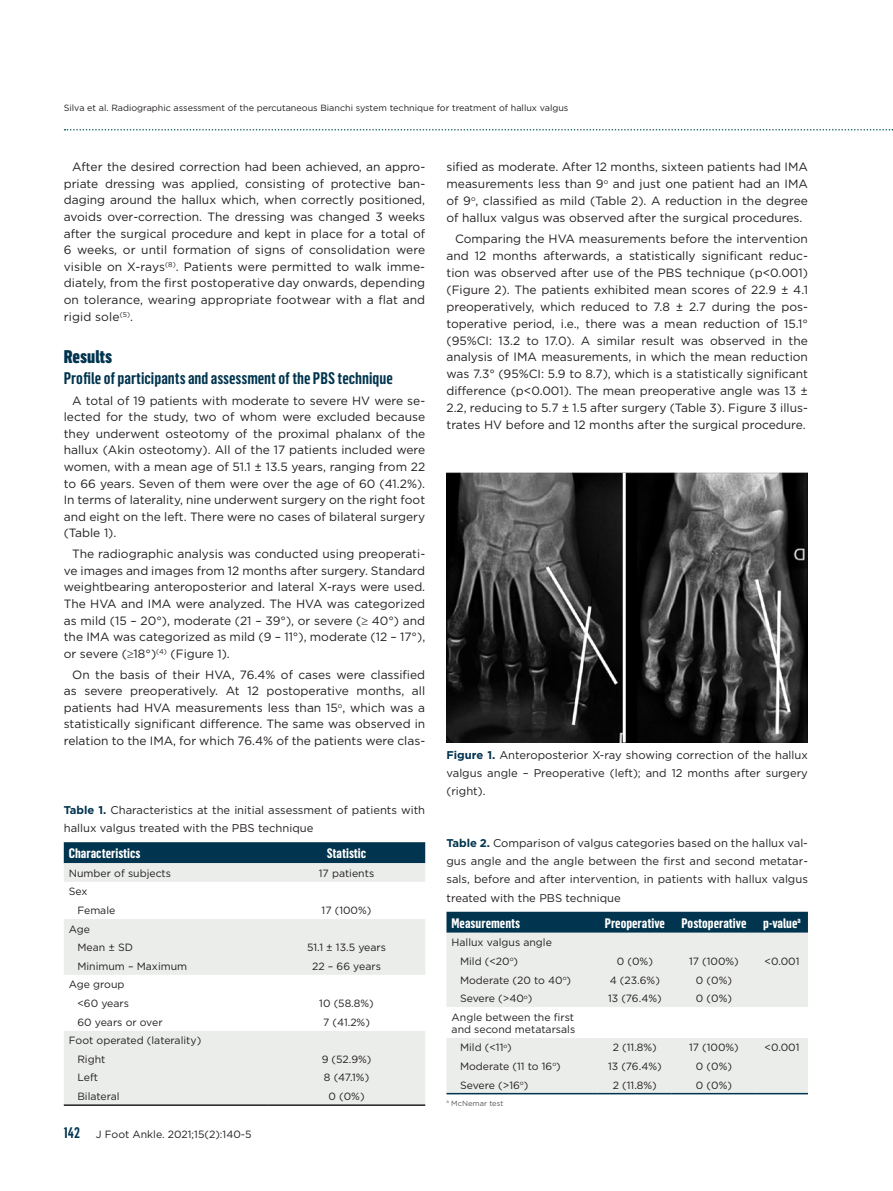
<style>
.page{position:relative;width:893px;height:1191px;background:#fff}
.page>*{position:absolute;margin:0;border:0;box-sizing:border-box;transform-origin:0 0}
.t1{font:900 18px "Flama Cond";color:#01344e}
.t2{font:600 16.5px "Flama Cond";color:#01344e}
.t3{font:700 13.5px "Flama Cond";color:#fff}
.t4{font:12px/16.6px "Gotham";color:#231f20;text-align:justify}
.t5{font:11.25px/18px "Gotham";color:#231f20;text-align:justify}
.t6{font:10.5px/18.6px "Gotham";color:#231f20}
.t7{font:9px "Gotham";color:#231f20}
.t8{font:7.5px "Gotham";color:#57585a}
.s1{font-weight:700;color:#01344e}
.s2{font-family:"Flama Cond";font-weight:600;font-size:15px;color:#01344e}
</style>
<div class="page">
<svg style="left:65px;top:129px;width:828px;height:1px"></svg>
<div style="left:64px;top:842px;width:361px;height:21px;background:#01344e"></div>
<div style="left:64px;top:863px;width:361px;height:241px;background:#eaedea"></div>
<svg style="left:64px;top:882px;width:361px;height:148px"></svg>
<hr style="left:64px;top:1104px;width:204px;height:2px;background:#231f20">
<hr style="left:268px;top:1104px;width:157px;height:2px;background:#231f20">
<div style="left:446px;top:911px;width:362px;height:21px;background:#01344e"></div>
<div style="left:446px;top:932px;width:362px;height:161px;background:#eaedea"></div>
<svg style="left:446px;top:1007px;width:362px;height:30px"></svg>
<hr style="left:446px;top:1093px;width:152px;height:1px;background:#01344e">
<hr style="left:598px;top:1093px;width:74px;height:1px;background:#01344e">
<hr style="left:672px;top:1093px;width:84px;height:1px;background:#01344e">
<hr style="left:756px;top:1093px;width:52px;height:1px;background:#01344e">
<img style="left:446px;top:473px;width:362px;height:269px">
<hr style="left:623px;top:473px;width:3px;height:269px;background:#fff">
<p class="t7" style="left:64px;top:102px;width:506px">Silva et al. Radiographic assessment of the percutaneous Bianchi system technique for treatment of hallux valgus</p>
<p class="t4" style="left:64px;top:158px;width:363px;text-indent:9px">After the desired correction had been achieved, an appro&shy;priate dressing was applied, consisting of protective ban&shy;daging around the hallux which, when correctly positioned, avoids over-correction. The dressing was changed 3 weeks after the surgical procedure and kept in place for a total of 6 weeks, or until formation of signs of consolidation were visible on X-rays<sup>(8)</sup>. Patients were permitted to walk imme&shy;diately, from the first postoperative day onwards, depending on tolerance, wearing appropriate footwear with a flat and rigid sole<sup>(5)</sup>.</p>
<h1 class="t1" style="left:64px;top:343px;width:50px">Results</h1>
<h2 class="t2" style="left:64px;top:365px;width:331px">Profile of participants and assessment of the PBS technique</h2>
<p class="t4" style="left:64px;top:392px;width:363px;text-indent:9px">A total of 19 patients with moderate to severe HV were se&shy;lected for the study, two of whom were excluded because they underwent osteotomy of the proximal phalanx of the hallux (Akin osteotomy). All of the 17 patients included were women, with a mean age of 51.1 ± 13.5 years, ranging from 22 to 66 years. Seven of them were over the age of 60 (41.2%).<br>In terms of laterality, nine underwent surgery on the right foot and eight on the left. There were no cases of bilateral surgery (Table 1).</p>
<p class="t4" style="left:64px;top:545px;width:363px;text-indent:9px">The radiographic analysis was conducted using preoperati&shy;ve images and images from 12 months after surgery. Standard weightbearing anteroposterior and lateral X-rays were used.<br>The HVA and IMA were analyzed. The HVA was categorized as mild (15 – 20°), moderate (21 – 39°), or severe (≥ 40°) and the IMA was categorized as mild (9 – 11°), moderate (12 – 17°), or severe (≥18°)<sup>(4)</sup> (Figure 1).</p>
<p class="t4" style="left:64px;top:666px;width:363px;text-indent:9px">On the basis of their HVA, 76.4% of cases were classified as severe preoperatively. At 12 postoperative months, all patients had HVA measurements less than 15<sup>o</sup>, which was a statistically significant difference. The same was observed in relation to the IMA, for which 76.4% of the patients were clas-</p>
<p class="t5" style="left:64px;top:800px;width:363px"><span class="s1">Table 1.</span> Characteristics at the initial assessment of patients with hallux valgus treated with the PBS technique</p>
<p class="t3" style="left:69px;top:843px;width:73px">Characteristics</p>
<p class="t3" style="left:327px;top:843px;width:41px">Statistic</p>
<p class="t6" style="left:69px;top:863px;width:104px">Number of subjects</p>
<p class="t6" style="left:319px;top:863px;width:57px">17 patients</p>
<p class="t6" style="left:77px;top:882px;width:39px;text-indent:-9px">Sex<br>Female</p>
<p class="t6" style="left:322px;top:900px;width:51px">17 (100%)</p>
<p class="t6" style="left:77px;top:919px;width:57px;text-indent:-9px">Age<br>Mean ± SD</p>
<p class="t6" style="left:307px;top:938px;width:80px">51.1 ± 13.5 years</p>
<p class="t6" style="left:77px;top:956px;width:111px">Minimum – Maximum</p>
<p class="t6" style="left:312px;top:956px;width:70px">22 – 66 years</p>
<p class="t6" style="left:77px;top:975px;width:53px;text-indent:-9px">Age group &lt;60 years</p>
<p class="t6" style="left:319px;top:993px;width:56px">10 (58.8%)</p>
<p class="t6" style="left:77px;top:1012px;width:87px">60 years or over</p>
<p class="t6" style="left:323px;top:1012px;width:48px">7 (41.2%)</p>
<p class="t6" style="left:77px;top:1031px;width:125px;text-indent:-9px">Foot operated (laterality)<br>Right</p>
<p class="t6" style="left:322px;top:1049px;width:51px">9 (52.9%)</p>
<p class="t6" style="left:77px;top:1068px;width:22px">Left</p>
<p class="t6" style="left:324px;top:1068px;width:47px">8 (47.1%)</p>
<p class="t6" style="left:77px;top:1086px;width:44px">Bilateral</p>
<p class="t6" style="left:329px;top:1086px;width:38px">0 (0%)</p>
<p class="t6" style="left:64px;top:1124px;width:189px"><span class="s2">142</span> J Foot Ankle. 2021;15(2):140-5</p>
<p class="t4" style="left:446px;top:158px;width:363px">sified as moderate. After 12 months, sixteen patients had IMA measurements less than 9<sup>o</sup> and just one patient had an IMA of 9<sup>o</sup>, classified as mild (Table 2). A reduction in the degree of hallux valgus was observed after the surgical procedures.</p>
<p class="t4" style="left:446px;top:230px;width:363px;text-indent:9px">Comparing the HVA measurements before the intervention and 12 months afterwards, a statistically significant reduc&shy;tion was observed after use of the PBS technique (p&lt;0.001) (Figure 2). The patients exhibited mean scores of 22.9 ± 4.1 preoperatively, which reduced to 7.8 ± 2.7 during the pos&shy;toperative period, i.e., there was a mean reduction of 15.1° (95%CI: 13.2 to 17.0). A similar result was observed in the analysis of IMA measurements, in which the mean reduction was 7.3° (95%CI: 5.9 to 8.7), which is a statistically significant difference (p&lt;0.001). The mean preoperative angle was 13 ± 2.2, reducing to 5.7 ± 1.5 after surgery (Table 3). Figure 3 illus&shy;trates HV before and 12 months after the surgical procedure.</p>
<p class="t5" style="left:446px;top:745px;width:363px"><span class="s1">Figure 1.</span> Anteroposterior X-ray showing correction of the hallux valgus angle – Preoperative (left); and 12 months after surgery (right).</p>
<p class="t5" style="left:446px;top:834px;width:363px"><span class="s1">Table 2.</span> Comparison of valgus categories based on the hallux val&shy;gus angle and the angle between the first and second metatar&shy;sals, before and after intervention, in patients with hallux valgus treated with the PBS technique</p>
<p class="t3" style="left:452px;top:912px;width:70px">Measurements</p>
<p class="t3" style="left:605px;top:912px;width:143px">Preoperative Postoperative</p>
<p class="t3" style="left:763px;top:912px;width:39px">p-value<sup>a</sup></p>
<p class="t6" style="left:460px;top:933px;width:93px;text-indent:-9px">Hallux valgus angle<br>Mild (&lt;20<sup>o</sup>)</p>
<p class="t6" style="left:617px;top:951px;width:38px">0 (0%)</p>
<p class="t6" style="left:689px;top:951px;width:51px">17 (100%)</p>
<p class="t6" style="left:764px;top:951px;width:36px">&lt;0.001</p>
<p class="t6" style="left:460px;top:970px;width:112px">Moderate (20 to 40<sup>o</sup>)</p>
<p class="t6" style="left:610px;top:970px;width:52px">4 (23.6%)</p>
<p class="t6" style="left:696px;top:970px;width:38px">0 (0%)</p>
<p class="t6" style="left:460px;top:989px;width:74px">Severe (&gt;40<sup>o</sup>)</p>
<p class="t6" style="left:608px;top:988px;width:55px">13 (76.4%)</p>
<p class="t6" style="left:696px;top:988px;width:38px">0 (0%)</p>
<p class="t6" style="left:452px;top:1010px;width:125px;line-height:12px">Angle between the first and second metatarsals</p>
<p class="t6" style="left:460px;top:1038px;width:53px">Mild (&lt;11<sup>o</sup>)</p>
<p class="t6" style="left:613px;top:1038px;width:46px">2 (11.8%)</p>
<p class="t6" style="left:689px;top:1038px;width:51px">17 (100%)</p>
<p class="t6" style="left:764px;top:1038px;width:36px">&lt;0.001</p>
<p class="t6" style="left:460px;top:1056px;width:102px">Moderate (11 to 16<sup>o</sup>)</p>
<p class="t6" style="left:608px;top:1056px;width:55px">13 (76.4%)</p>
<p class="t6" style="left:696px;top:1056px;width:38px">0 (0%)</p>
<p class="t6" style="left:460px;top:1075px;width:70px">Severe (&gt;16<sup>o</sup>)</p>
<p class="t6" style="left:613px;top:1075px;width:46px">2 (11.8%)</p>
<p class="t6" style="left:696px;top:1075px;width:38px">0 (0%)</p>
<p class="t8" style="left:446px;top:1098px;width:58px"><sup>a</sup> McNemar test</p>
</div>
